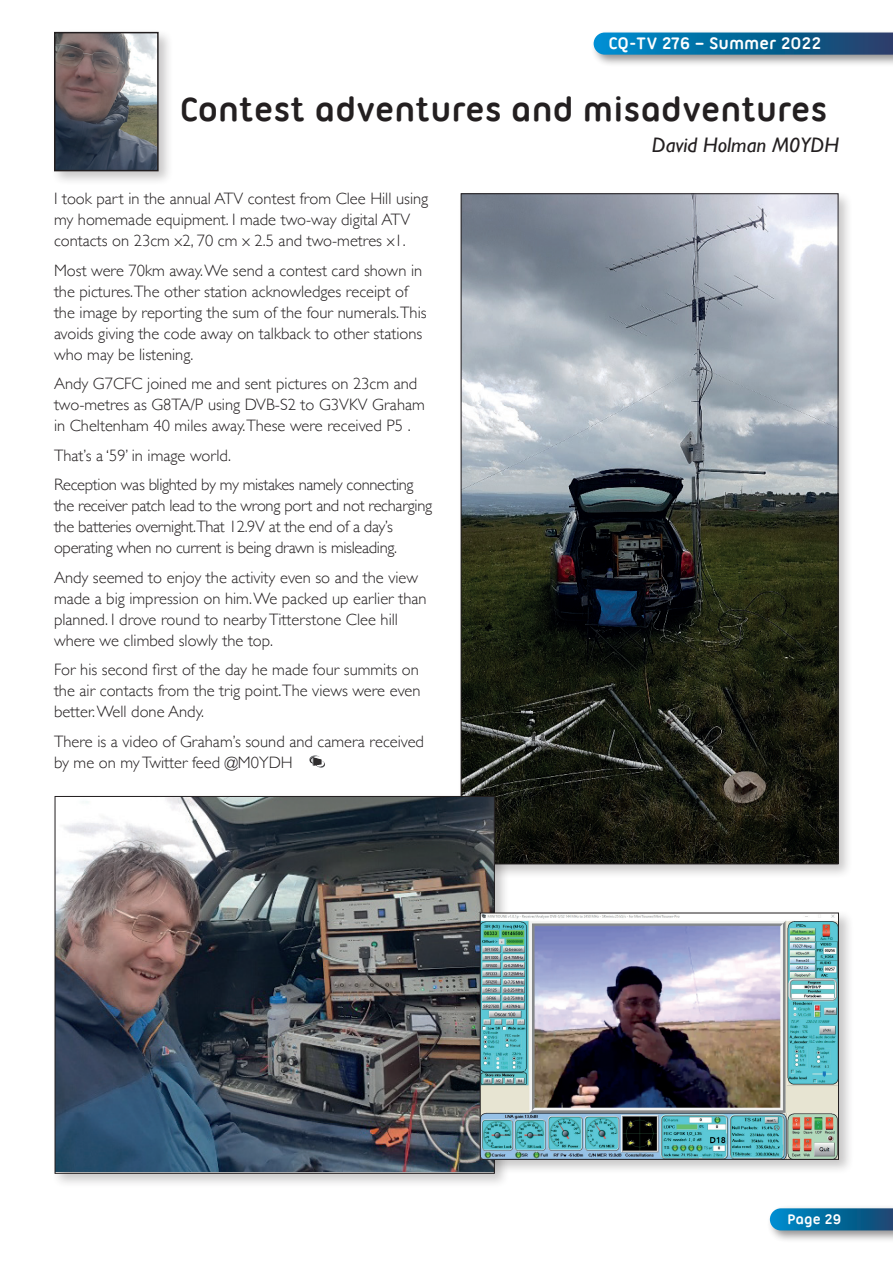
<style>
.page{position:relative;width:893px;height:1263px;background:#fff}
.page>*{position:absolute;margin:0;border:0;box-sizing:border-box;transform-origin:0 0}
.t1{font:700 36px "Ubuntu Titling";color:#231f20}
.t2{font:italic 21px "Gill Sans";color:#231f20}
.t3{font:700 18px "Ubuntu Titling";color:#fff}
.t4{font:300 16.5px/21px "Gill Sans";color:#231f20}
.t5{font:300 16.5px/21px "Gill Sans";letter-spacing:-.02em;color:#231f20}
.t6{font:700 15px "Ubuntu Titling";color:#fff}
</style>
<div class="page">
<div style="left:767px;top:1204px;width:126px;height:39px;background:#231f20;opacity:.5"></div>
<svg style="left:770px;top:1208px;width:123px;height:22px;background:#0d6d9f"></svg>
<div style="left:590px;top:29px;width:303px;height:38px;background:#231f20;opacity:.5"></div>
<svg style="left:594px;top:33px;width:299px;height:22px;background:#0d679a"></svg>
<img style="left:309px;top:755px;width:16px;height:13px">
<div style="left:51px;top:29px;width:123px;height:158px;background:#231f20;opacity:.25"></div>
<img style="left:57px;top:35px;width:99px;height:133px">
<div style="left:54px;top:32px;width:105px;height:139px;border:2px solid #231f20"></div>
<div style="left:458px;top:190px;width:396px;height:689px;background:#231f20;opacity:.25"></div>
<img style="left:463px;top:195px;width:373px;height:667px">
<div style="left:52px;top:793px;width:458px;height:396px;background:#231f20;opacity:.25"></div>
<img style="left:57px;top:798px;width:436px;height:374px">
<div style="left:477px;top:910px;width:377px;height:265px;background:#231f20;opacity:.25"></div>
<img style="left:482px;top:915px;width:355px;height:243px">
<div style="left:480px;top:913px;width:359px;height:247px;border:1px solid #231f20"></div>
<p class="t3" style="left:608px;top:33px;width:214px">CQ-TV 276 – Summer 2022</p>
<h1 class="t1" style="left:180px;top:88px;width:649px">Contest adventures and misadventures</h1>
<p class="t2" style="left:652px;top:132px;width:188px">David Holman M0YDH</p>
<p class="t4" style="left:54px;top:188px;width:376px">I took part in the annual ATV contest from Clee Hill using my homemade equipment. I made two-way digital ATV contacts on 23cm x2, 70 cm x 2.5 and two-metres x1.</p>
<p class="t4" style="left:54px;top:259px;width:374px">Most were 70km away. We send a contest card shown in the pictures.The other station acknowledges receipt of the image by reporting the sum of the four numerals.This avoids giving the code away on talkback to other stations who may be listening.</p>
<p class="t4" style="left:54px;top:373px;width:372px">Andy G7CFC joined me and sent pictures on 23cm and two-metres as G8TA/P using DVB-S2 to G3VKV Graham in Cheltenham 40 miles away.These were received P5 .</p>
<p class="t5" style="left:54px;top:440px;width:361px;line-height:29.5px">That’s a ‘59’ in image world.<br>Reception was blighted by my mistakes namely connecting</p>
<p class="t5" style="left:54px;top:495px;width:380px">the receiver patch lead to the wrong port and not recharging the batteries overnight.That 12.9V at the end of a day’s operating when no current is being drawn is misleading.</p>
<p class="t4" style="left:54px;top:566px;width:374px">Andy seemed to enjoy the activity even so and the view made a big impression on him. We packed up earlier than planned. I drove round to nearby Titterstone Clee hill where we climbed slowly the top.</p>
<p class="t4" style="left:54px;top:659px;width:368px;text-align:justify">For his second first of the day he made four summits on the air contacts from the trig point.The views were even better. Well done Andy.</p>
<p class="t4" style="left:54px;top:730px;width:371px">There is a video of Graham’s sound and camera received by me on my Twitter feed @M0YDH</p>
<p class="t6" style="left:787px;top:1211px;width:55px">Page 29</p>
</div>
